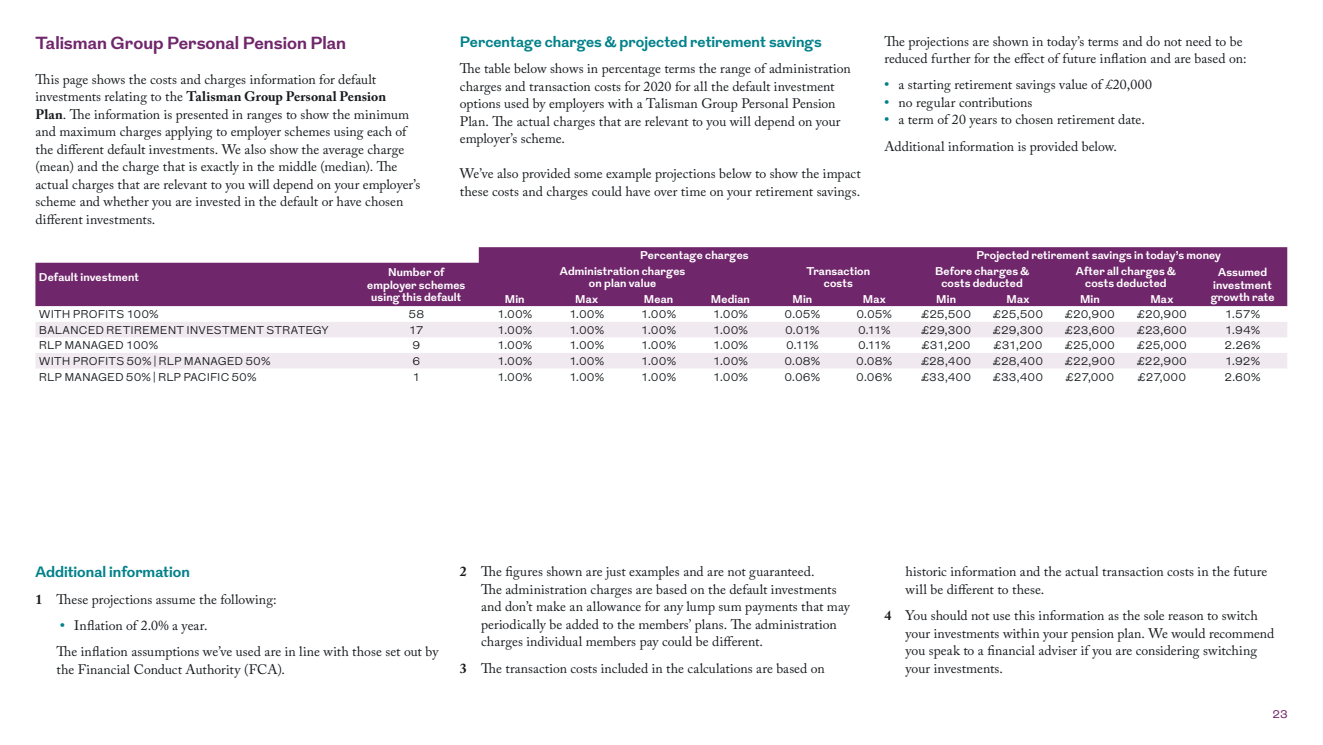
<style>
.page{position:relative;width:1323px;height:745px;background:#fff}
.page>*{position:absolute;margin:0;border:0;box-sizing:border-box;transform-origin:0 0}
.Subheading_1{font:700 17.5px "Grot";color:#70266b}
.Subheading_2{font:700 15px "Grot";color:#01818a}
.Body_Text{font:13.75px/17.5px "Adobe Caslon Pro";color:#171b1e}
.Body_Text_-_numbers{font:13.75px/17.5px "Adobe Caslon Pro";color:#171b1e}
.Body_Text_-_bullets{font:13.75px "Adobe Caslon Pro";color:#171b1e}
.Table_body{font:300 11.25px "Grot";letter-spacing:.01em;color:#171b1e}
.Table_header{font:700 11.25px/12.5px "Grot";letter-spacing:.01em;color:#fff;text-align:center}
.Table_body_left_cell{font:300 11.25px "Grot";letter-spacing:.01em;color:#171b1e}
.t1{font:11.25px "Grot";color:#70266b}
.s1{font-weight:700}
.s2{font-weight:700;color:#01818a}
</style>
<div class="page">
<svg style="left:35px;top:247px;width:1252px;height:59px;background:#7d3b79"></svg>
<svg style="left:35px;top:306px;width:1252px;height:63px"></svg>
<svg style="left:35px;top:321px;width:1252px;height:47px;fill:#f1e9f0"></svg>
<h2 class="Subheading_1" style="left:35px;top:30px;width:312px">Talisman Group Personal Pension Plan</h2>
<p class="Body_Text" style="left:35px;top:70px;width:386px">This page shows the costs and charges information for default investments relating to the <span class="s1">Talisman Group Personal Pension Plan</span>. The information is presented in ranges to show the minimum and maximum charges applying to employer schemes using each of the different default investments. We also show the average charge (mean) and the charge that is exactly in the middle (median). The actual charges that are relevant to you will depend on your employer’s scheme and whether you are invested in the default or have chosen different investments.</p>
<h3 class="Subheading_2" style="left:460px;top:31px;width:363px">Percentage charges &amp; projected retirement savings</h3>
<p class="Body_Text" style="left:460px;top:59px;width:392px">The table below shows in percentage terms the range of administration charges and transaction costs for 2020 for all the default investment options used by employers with a Talisman Group Personal Pension Plan. The actual charges that are relevant to you will depend on your employer’s scheme.</p>
<p class="Body_Text" style="left:460px;top:164px;width:402px">We’ve also provided some example projections below to show the impact these costs and charges could have over time on your retirement savings.</p>
<p class="Body_Text" style="left:884px;top:32px;width:364px">The projections are shown in today’s terms and do not need to be reduced further for the effect of future inflation and are based on:</p>
<p class="Body_Text_-_bullets" style="left:884px;top:77px;width:269px"><span class="s2">•</span> a starting retirement savings value of £20,000</p>
<p class="Body_Text_-_bullets" style="left:884px;top:94px;width:149px"><span class="s2">•</span> no regular contributions</p>
<p class="Body_Text_-_bullets" style="left:884px;top:112px;width:262px"><span class="s2">•</span> a term of 20 years to chosen retirement date.</p>
<p class="Body_Text" style="left:884px;top:137px;width:234px">Additional information is provided below.</p>
<p class="Table_header" style="left:640px;top:249px;width:110px">Percentage charges</p>
<p class="Table_header" style="left:976px;top:249px;width:246px">Projected retirement savings in today’s money</p>
<p class="Table_header" style="left:39px;top:271px;width:102px">Default investment</p>
<p class="Table_header" style="left:367px;top:266px;width:100px">Number of employer schemes using this default</p>
<p class="Table_header" style="left:560px;top:265px;width:127px">Administration charges on plan value</p>
<p class="Table_header" style="left:806px;top:265px;width:65px">Transaction costs</p>
<p class="Table_header" style="left:935px;top:265px;width:96px">Before charges &amp; costs deducted</p>
<p class="Table_header" style="left:1076px;top:265px;width:101px">After all charges &amp; costs deducted</p>
<p class="Table_header" style="left:1213px;top:266px;width:60px">Assumed investment</p>
<p class="Table_header" style="left:505px;top:293px;width:21px">Min</p>
<p class="Table_header" style="left:575px;top:293px;width:25px">Max</p>
<p class="Table_header" style="left:644px;top:293px;width:31px">Mean</p>
<p class="Table_header" style="left:711px;top:293px;width:41px">Median</p>
<p class="Table_header" style="left:792px;top:293px;width:21px">Min</p>
<p class="Table_header" style="left:863px;top:293px;width:25px">Max</p>
<p class="Table_header" style="left:936px;top:293px;width:21px">Min</p>
<p class="Table_header" style="left:1006px;top:293px;width:25px">Max</p>
<p class="Table_header" style="left:1080px;top:293px;width:21px">Min</p>
<p class="Table_header" style="left:1150px;top:293px;width:25px">Max</p>
<p class="Table_header" style="left:1211px;top:291px;width:65px">growth rate</p>
<p class="Table_body_left_cell" style="left:39px;top:307px;width:121px">WITH PROFITS 100%</p>
<p class="Table_body" style="left:408px;top:307px;width:17px">58</p>
<p class="Table_body" style="left:497px;top:307px;width:37px">1.00%</p>
<p class="Table_body" style="left:569px;top:307px;width:37px">1.00%</p>
<p class="Table_body" style="left:641px;top:307px;width:37px">1.00%</p>
<p class="Table_body" style="left:713px;top:307px;width:37px">1.00%</p>
<p class="Table_body" style="left:784px;top:307px;width:37px">0.05%</p>
<p class="Table_body" style="left:856px;top:307px;width:37px">0.05%</p>
<p class="Table_body" style="left:921px;top:307px;width:52px">£25,500</p>
<p class="Table_body" style="left:993px;top:307px;width:52px">£25,500</p>
<p class="Table_body" style="left:1065px;top:307px;width:52px">£20,900</p>
<p class="Table_body" style="left:1137px;top:307px;width:52px">£20,900</p>
<p class="Table_body" style="left:1225px;top:307px;width:37px">1.57%</p>
<p class="Table_body_left_cell" style="left:39px;top:322px;width:291px">BALANCED RETIREMENT INVESTMENT STRATEGY</p>
<p class="Table_body" style="left:409px;top:322px;width:16px">17</p>
<p class="Table_body" style="left:497px;top:322px;width:37px">1.00%</p>
<p class="Table_body" style="left:569px;top:322px;width:37px">1.00%</p>
<p class="Table_body" style="left:641px;top:322px;width:37px">1.00%</p>
<p class="Table_body" style="left:713px;top:322px;width:37px">1.00%</p>
<p class="Table_body" style="left:785px;top:322px;width:36px">0.01%</p>
<p class="Table_body" style="left:858px;top:322px;width:34px">0.11%</p>
<p class="Table_body" style="left:921px;top:322px;width:52px">£29,300</p>
<p class="Table_body" style="left:993px;top:322px;width:52px">£29,300</p>
<p class="Table_body" style="left:1065px;top:322px;width:52px">£23,600</p>
<p class="Table_body" style="left:1137px;top:322px;width:52px">£23,600</p>
<p class="Table_body" style="left:1225px;top:322px;width:37px">1.94%</p>
<p class="Table_body_left_cell" style="left:39px;top:338px;width:121px">RLP MANAGED 100%</p>
<p class="Table_body" style="left:412px;top:338px;width:9px">9</p>
<p class="Table_body" style="left:497px;top:338px;width:37px">1.00%</p>
<p class="Table_body" style="left:569px;top:338px;width:37px">1.00%</p>
<p class="Table_body" style="left:641px;top:338px;width:37px">1.00%</p>
<p class="Table_body" style="left:713px;top:338px;width:37px">1.00%</p>
<p class="Table_body" style="left:786px;top:338px;width:34px">0.11%</p>
<p class="Table_body" style="left:858px;top:338px;width:34px">0.11%</p>
<p class="Table_body" style="left:922px;top:338px;width:51px">£31,200</p>
<p class="Table_body" style="left:993px;top:338px;width:51px">£31,200</p>
<p class="Table_body" style="left:1065px;top:338px;width:52px">£25,000</p>
<p class="Table_body" style="left:1137px;top:338px;width:52px">£25,000</p>
<p class="Table_body" style="left:1224px;top:338px;width:38px">2.26%</p>
<p class="Table_body_left_cell" style="left:39px;top:353px;width:233px">WITH PROFITS 50% | RLP MANAGED 50%</p>
<p class="Table_body" style="left:412px;top:353px;width:9px">6</p>
<p class="Table_body" style="left:497px;top:353px;width:37px">1.00%</p>
<p class="Table_body" style="left:569px;top:353px;width:37px">1.00%</p>
<p class="Table_body" style="left:641px;top:353px;width:37px">1.00%</p>
<p class="Table_body" style="left:713px;top:353px;width:37px">1.00%</p>
<p class="Table_body" style="left:784px;top:353px;width:37px">0.08%</p>
<p class="Table_body" style="left:856px;top:353px;width:37px">0.08%</p>
<p class="Table_body" style="left:921px;top:353px;width:52px">£28,400</p>
<p class="Table_body" style="left:993px;top:353px;width:52px">£28,400</p>
<p class="Table_body" style="left:1065px;top:353px;width:52px">£22,900</p>
<p class="Table_body" style="left:1137px;top:353px;width:52px">£22,900</p>
<p class="Table_body" style="left:1225px;top:353px;width:37px">1.92%</p>
<p class="Table_body_left_cell" style="left:39px;top:369px;width:219px">RLP MANAGED 50% | RLP PACIFIC 50%</p>
<p class="Table_body" style="left:412px;top:369px;width:9px">1</p>
<p class="Table_body" style="left:497px;top:369px;width:37px">1.00%</p>
<p class="Table_body" style="left:569px;top:369px;width:37px">1.00%</p>
<p class="Table_body" style="left:641px;top:369px;width:37px">1.00%</p>
<p class="Table_body" style="left:713px;top:369px;width:37px">1.00%</p>
<p class="Table_body" style="left:784px;top:369px;width:37px">0.06%</p>
<p class="Table_body" style="left:856px;top:369px;width:37px">0.06%</p>
<p class="Table_body" style="left:921px;top:369px;width:52px">£33,400</p>
<p class="Table_body" style="left:993px;top:369px;width:52px">£33,400</p>
<p class="Table_body" style="left:1065px;top:369px;width:50px">£27,000</p>
<p class="Table_body" style="left:1137px;top:369px;width:50px">£27,000</p>
<p class="Table_body" style="left:1224px;top:369px;width:38px">2.60%</p>
<h3 class="Subheading_2" style="left:35px;top:561px;width:156px">Additional information</h3>
<p class="Body_Text_-_numbers" style="left:35px;top:589px;width:243px"><span class="s1">1</span> These projections assume the following:</p>
<p class="Body_Text_-_bullets" style="left:60px;top:616px;width:149px"><span class="s2">•</span> Inflation of 2.0% a year.</p>
<p class="Body_Text" style="left:57px;top:642px;width:383px">The inflation assumptions we’ve used are in line with those set out by the Financial Conduct Authority (FCA).</p>
<p class="Body_Text_-_numbers" style="left:481px;top:562px;width:370px;text-indent:-21px"><span class="s1">2</span> The figures shown are just examples and are not guaranteed.<br>The administration charges are based on the default investments and don’t make an allowance for any lump sum payments that may periodically be added to the members’ plans. The administration charges individual members pay could be different.</p>
<p class="Body_Text_-_numbers" style="left:460px;top:658px;width:366px"><span class="s1">3</span> The transaction costs included in the calculations are based on</p>
<p class="Body_Text_-_numbers" style="left:906px;top:562px;width:363px">historic information and the actual transaction costs in the future will be different to these.</p>
<p class="Body_Text_-_numbers" style="left:906px;top:606px;width:370px;text-indent:-21px"><span class="s1">4</span> You should not use this information as the sole reason to switch your investments within your pension plan. We would recommend you speak to a financial adviser if you are considering switching your investments.</p>
<p class="t1" style="left:1272px;top:706px;width:17px">23</p>
</div>
